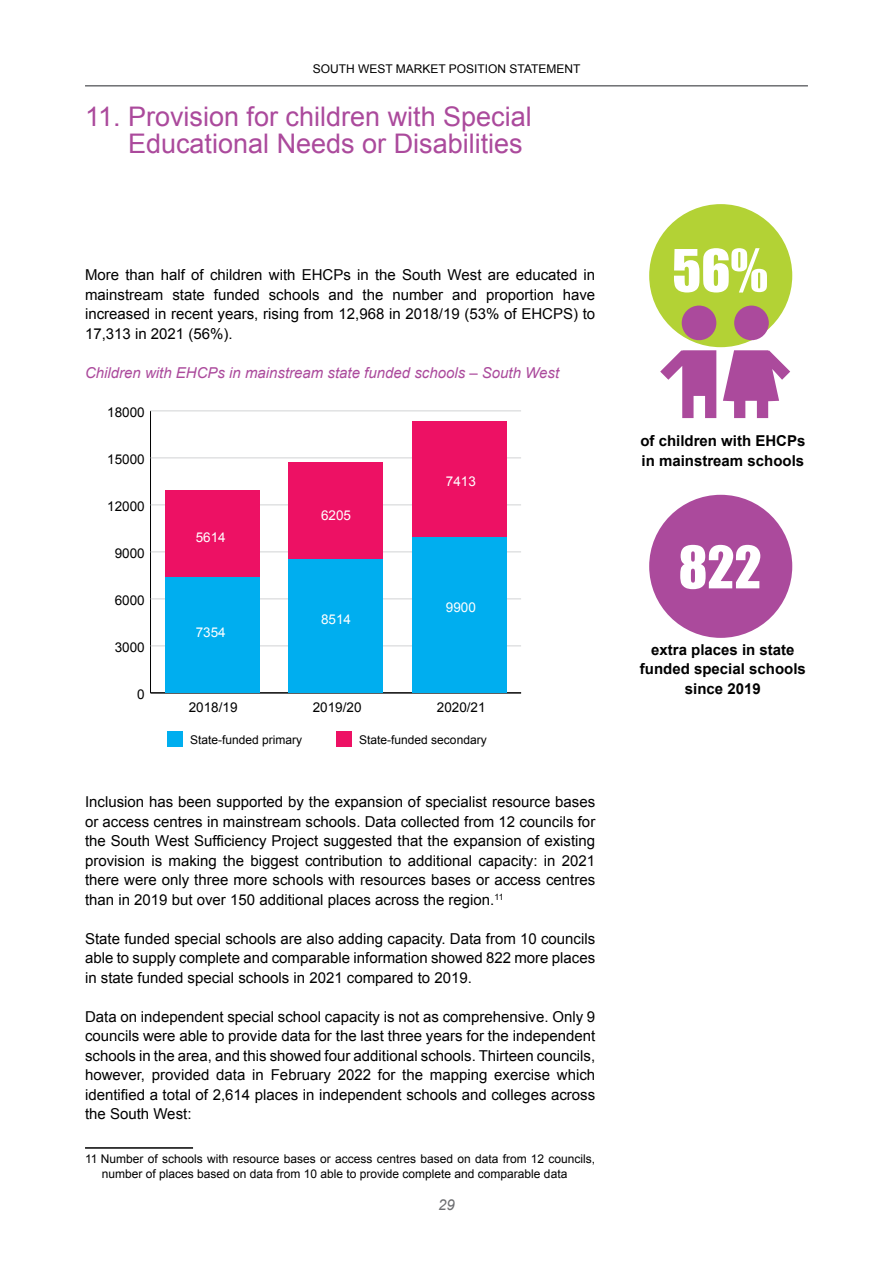
<style>
.page{position:relative;width:893px;height:1263px;background:#fff}
.page>*{position:absolute;margin:0;border:0;box-sizing:border-box;transform-origin:0 0}
.t1{font:54px "Impact";color:#fff}
.t2{font:27px/27px "Arial";color:#ab4a9c}
.t3{font:15px/19.5px "Arial";color:#000;text-align:justify}
.t4{font:700 15px/19.5px "Arial";color:#000}
.t5{font:italic 15px "Arial";color:#ab4a9c}
.t6{font:italic 15px "Arial";color:#6d6e71}
.t7{font:13.5px "Arial";color:#000}
.t8{font:13.5px "Arial";color:#fff}
.t9{font:12px/15px "Arial";color:#000}
</style>
<div class="page">
<hr style="left:85px;top:85px;width:723px;height:2px;background:#6d6e71">
<hr style="left:150px;top:411px;width:1px;height:282px;background:#000">
<hr style="left:151px;top:692px;width:370px;height:1px;background:#000">
<hr style="left:151px;top:645px;width:370px;height:1px;background:#d1d3d4">
<hr style="left:151px;top:598px;width:370px;height:1px;background:#d1d3d4">
<hr style="left:151px;top:551px;width:370px;height:1px;background:#d1d3d4">
<hr style="left:151px;top:504px;width:370px;height:1px;background:#d1d3d4">
<hr style="left:151px;top:457px;width:370px;height:1px;background:#d1d3d4">
<hr style="left:151px;top:410px;width:370px;height:1px;background:#d1d3d4">
<div style="left:165px;top:490px;width:95px;height:88px;background:#ed1164"></div>
<div style="left:289px;top:462px;width:94px;height:97px;background:#ed1164"></div>
<div style="left:412px;top:422px;width:95px;height:116px;background:#ed1164"></div>
<div style="left:165px;top:578px;width:95px;height:115px;background:#00aeef"></div>
<div style="left:289px;top:559px;width:94px;height:134px;background:#00aeef"></div>
<div style="left:412px;top:538px;width:95px;height:155px;background:#00aeef"></div>
<div style="left:167px;top:731px;width:16px;height:16px;background:#00aeef"></div>
<div style="left:336px;top:731px;width:16px;height:16px;background:#ed1164"></div>
<hr style="left:85px;top:1147px;width:108px;height:2px;background:#000">
<div style="left:649px;top:204px;width:143px;height:143px;background:#b3d235;border-radius:50%"></div>
<svg style="left:660px;top:350px;width:56px;height:68px"></svg>
<svg style="left:723px;top:350px;width:67px;height:68px"></svg>
<div style="left:682px;top:306px;width:34px;height:34px;background:#ab4a9c;border-radius:50%"></div>
<div style="left:734px;top:306px;width:35px;height:34px;background:#ab4a9c;border-radius:50%"></div>
<div style="left:649px;top:495px;width:143px;height:143px;background:#ab4a9c;border-radius:50%"></div>
<p class="t9" style="left:313px;top:61px;width:269px">SOUTH WEST MARKET POSITION STATEMENT</p>
<p class="t2" style="left:128px;top:103px;width:405px;text-indent:-43px">11. Provision for children with Special<br>Educational Needs or Disabilities</p>
<p class="t3" style="left:85px;top:266px;width:512px">More than half of children with EHCPs in the South West are educated in mainstream state funded schools and the number and proportion have increased in recent years, rising from 12,968 in 2018/19 (53% of EHCPS) to 17,313 in 2021 (56%).</p>
<p class="t5" style="left:85px;top:363px;width:476px">Children with EHCPs in mainstream state funded schools – South West</p>
<p class="t7" style="left:107px;top:404px;width:39px">18000</p>
<p class="t7" style="left:107px;top:451px;width:39px">15000</p>
<p class="t7" style="left:107px;top:498px;width:39px">12000</p>
<p class="t7" style="left:115px;top:545px;width:32px">9000</p>
<p class="t7" style="left:115px;top:592px;width:32px">6000</p>
<p class="t7" style="left:115px;top:639px;width:32px">3000</p>
<p class="t7" style="left:137px;top:686px;width:9px">0</p>
<p class="t8" style="left:196px;top:529px;width:32px">5614</p>
<p class="t8" style="left:196px;top:623px;width:32px">7354</p>
<p class="t8" style="left:321px;top:506px;width:32px">6205</p>
<p class="t8" style="left:321px;top:610px;width:32px">8514</p>
<p class="t8" style="left:446px;top:473px;width:32px">7413</p>
<p class="t8" style="left:446px;top:598px;width:32px">9900</p>
<p class="t7" style="left:189px;top:699px;width:50px">2018/19</p>
<p class="t7" style="left:313px;top:699px;width:50px">2019/20</p>
<p class="t7" style="left:437px;top:699px;width:50px">2020/21</p>
<p class="t9" style="left:190px;top:732px;width:114px">State-funded primary</p>
<p class="t9" style="left:359px;top:732px;width:129px">State-funded secondary</p>
<p class="t3" style="left:85px;top:792px;width:512px">Inclusion has been supported by the expansion of specialist resource bases or access centres in mainstream schools. Data collected from 12 councils for the South West Sufficiency Project suggested that the expansion of existing provision is making the biggest contribution to additional capacity: in 2021 there were only three more schools with resources bases or access centres than in 2019 but over 150 additional places across the region.<sup>11</sup></p>
<p class="t3" style="left:85px;top:929px;width:512px">State funded special schools are also adding capacity. Data from 10 councils able to supply complete and comparable information showed 822 more places in state funded special schools in 2021 compared to 2019.</p>
<p class="t3" style="left:85px;top:1007px;width:512px">Data on independent special school capacity is not as comprehensive. Only 9 councils were able to provide data for the last three years for the independent schools in the area, and this showed four additional schools. Thirteen councils, however, provided data in February 2022 for the mapping exercise which identified a total of 2,614 places in independent schools and colleges across the South West:</p>
<p class="t9" style="left:102px;top:1151px;width:495px;text-indent:-17px">11 Number of schools with resource bases or access centres based on data from 12 councils, number of places based on data from 10 able to provide complete and comparable data</p>
<p class="t6" style="left:438px;top:1195px;width:18px">29</p>
<h1 class="t1" style="left:672px;top:229px;width:97px">56%</h1>
<p class="t4" style="left:640px;top:432px;width:167px">of children with EHCPs in mainstream schools</p>
<h1 class="t1" style="left:678px;top:525px;width:85px">822</h1>
<p class="t4" style="left:640px;top:640px;width:167px;text-align:center">extra places in state funded special schools since 2019</p>
</div>
